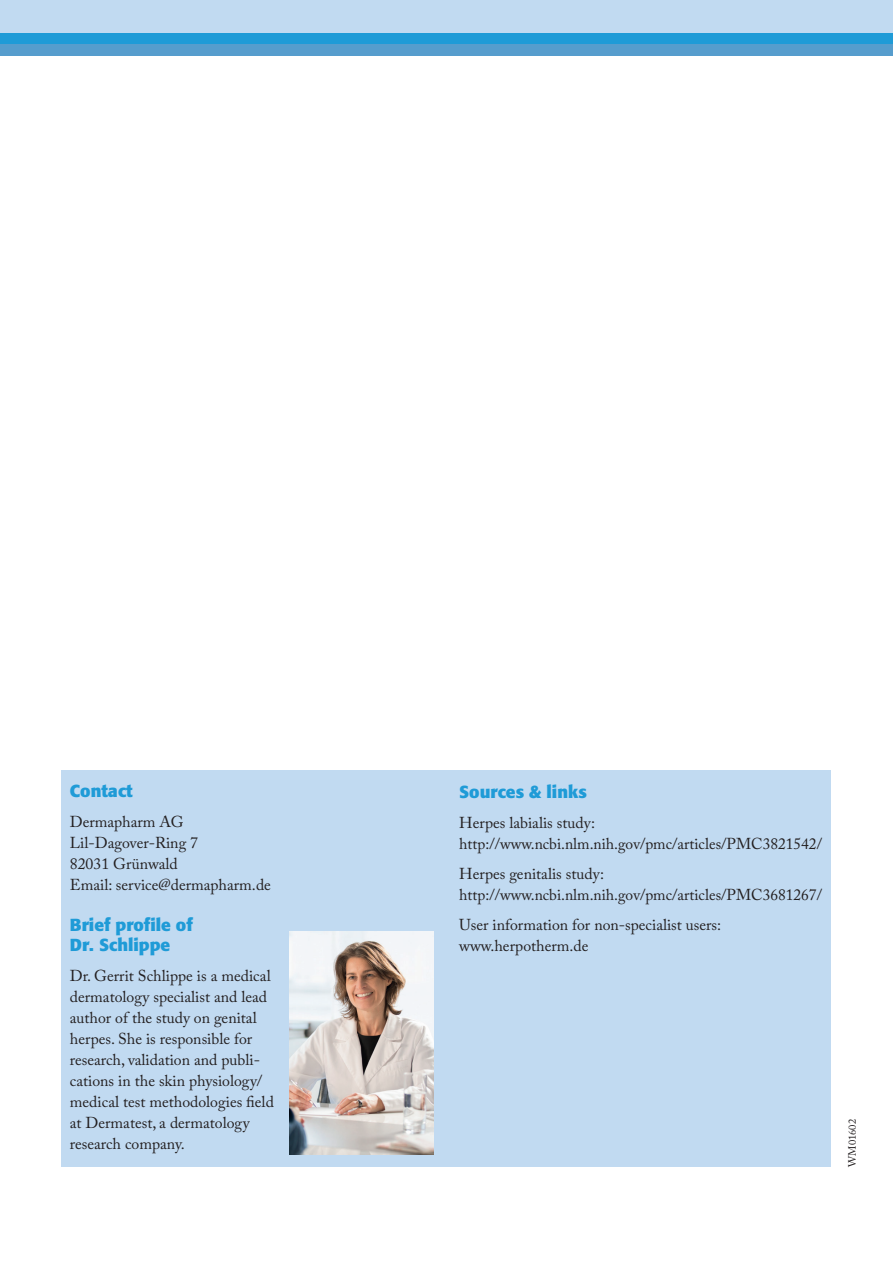
<style>
.page{position:relative;width:893px;height:1263px;background:#fff}
.page>*{position:absolute;margin:0;border:0;box-sizing:border-box;transform-origin:0 0}
.t1{font:700 17.25px/20.7px "Formata";color:#1f9bd7}
.t2{font:15.75px/21px "Adobe Caslon Pro";color:#231f20}
.t3{font:10.5px "Adobe Caslon Pro";color:#231f20}
</style>
<div class="page">
<div style="left:0;top:0;width:893px;height:33px;background:#c1daf1"></div>
<div style="left:0;top:33px;width:893px;height:11px;background:#1f9bd7"></div>
<div style="left:0;top:44px;width:893px;height:11px;background:#569dcd"></div>
<div style="left:62px;top:770px;width:769px;height:396px;background:#c1daf1"></div>
<img style="left:289px;top:931px;width:145px;height:224px">
<p class="t1" style="left:70px;top:781px;width:64px">Contact</p>
<p class="t2" style="left:70px;top:811px;width:202px">Dermapharm AG<br>Lil-Dagover-Ring 7<br>82031 Grünwald<br>Email: service@dermapharm.de</p>
<p class="t1" style="left:70px;top:914px;width:124px">Brief profile of<br>Dr. Schlippe</p>
<p class="t2" style="left:70px;top:965px;width:205px">Dr. Gerrit Schlippe is a medical dermatology specialist and lead author of the study on genital herpes. She is responsible for research, validation and publi&shy;cations in the skin physiology/ medical test methodologies field at Dermatest, a dermatology research company.</p>
<p class="t1" style="left:459px;top:781px;width:129px">Sources &amp; links</p>
<p class="t2" style="left:459px;top:812px;width:364px">Herpes labialis study: http://www.ncbi.nlm.nih.gov/pmc/articles/PMC3821542/</p>
<p class="t2" style="left:459px;top:863px;width:364px">Herpes genitalis study: http://www.ncbi.nlm.nih.gov/pmc/articles/PMC3681267/</p>
<p class="t2" style="left:459px;top:914px;width:263px">User information for non-specialist users: www.herpotherm.de</p>
<p class="t3" style="left:846px;top:1166px;width:49px;rotate:-90deg">WM01602</p>
</div>
